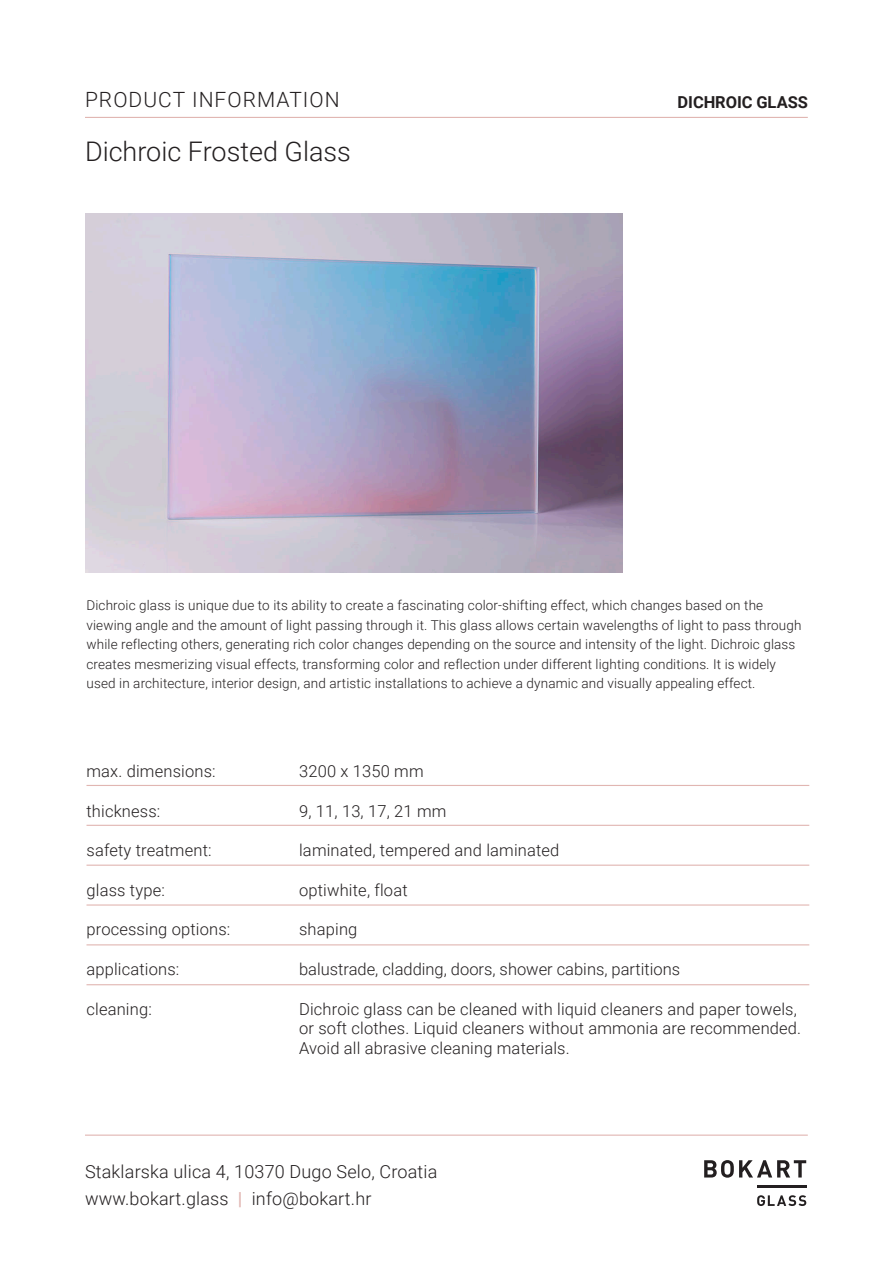
<style>
.page{position:relative;width:893px;height:1263px;background:#fff}
.page>*{position:absolute;margin:0;border:0;box-sizing:border-box;transform-origin:0 0}
.t1{font:300 27px "Roboto";color:#231f20}
.t2{font:300 21px "Roboto";letter-spacing:.05em;color:#231f20}
.t3{font:300 18px/27px "Roboto";letter-spacing:.01em;color:#231f20}
.t4{font:300 16.5px/19.8px "Roboto";letter-spacing:.01em;color:#231f20}
.t5{font:700 16.5px "Roboto";letter-spacing:-.005em;color:#231f20}
.t6{font:300 13.5px/19.5px "Roboto";letter-spacing:.01em;color:#231f20}
.s1{font-weight:700;color:#e1b6b2}
</style>
<div class="page">
<img style="left:85px;top:213px;width:538px;height:359px">
<svg style="left:704px;top:1160px;width:102px;height:46px"></svg>
<hr style="left:757px;top:1185px;width:49px;height:2px;background:#231f20">
<hr style="left:85px;top:117px;width:723px;height:1px;background:#e1b6b2">
<hr style="left:85px;top:1134px;width:723px;height:2px;background:#e1b6b2">
<hr style="left:87px;top:785px;width:722px;height:1px;background:#e1b6b2">
<hr style="left:87px;top:825px;width:722px;height:1px;background:#e1b6b2">
<hr style="left:87px;top:865px;width:722px;height:1px;background:#e1b6b2">
<hr style="left:87px;top:904px;width:722px;height:1px;background:#e1b6b2">
<hr style="left:87px;top:944px;width:722px;height:1px;background:#e1b6b2">
<hr style="left:87px;top:984px;width:722px;height:1px;background:#e1b6b2">
<h2 class="t2" style="left:85px;top:85px;width:256px">PRODUCT INFORMATION</h2>
<p class="t5" style="left:678px;top:90px;width:132px">DICHROIC GLASS</p>
<h1 class="t1" style="left:85px;top:133px;width:267px">Dichroic Frosted Glass</h1>
<p class="t6" style="left:87px;top:595px;width:716px">Dichroic glass is unique due to its ability to create a fascinating color-shifting effect, which changes based on the viewing angle and the amount of light passing through it. This glass allows certain wavelengths of light to pass through while reflecting others, generating rich color changes depending on the source and intensity of the light. Dichroic glass creates mesmerizing visual effects, transforming color and reflection under different lighting conditions. It is widely used in architecture, interior design, and artistic installations to achieve a dynamic and visually appealing effect.</p>
<p class="t4" style="left:86px;top:760px;width:131px">max. dimensions:</p>
<p class="t4" style="left:299px;top:760px;width:126px">3200 x 1350 mm</p>
<p class="t4" style="left:86px;top:800px;width:75px">thickness:</p>
<p class="t4" style="left:299px;top:800px;width:149px">9, 11, 13, 17, 21 mm</p>
<p class="t4" style="left:86px;top:840px;width:127px">safety treatment:</p>
<p class="t4" style="left:299px;top:840px;width:262px">laminated, tempered and laminated</p>
<p class="t4" style="left:86px;top:879px;width:80px">glass type:</p>
<p class="t4" style="left:299px;top:879px;width:110px">optiwhite, float</p>
<p class="t4" style="left:86px;top:919px;width:145px">processing options:</p>
<p class="t4" style="left:299px;top:919px;width:60px">shaping</p>
<p class="t4" style="left:86px;top:958px;width:94px">applications:</p>
<p class="t4" style="left:299px;top:958px;width:383px">balustrade, cladding, doors, shower cabins, partitions</p>
<p class="t4" style="left:86px;top:998px;width:67px">cleaning:</p>
<p class="t4" style="left:299px;top:998px;width:504px">Dichroic glass can be cleaned with liquid cleaners and paper towels, or soft clothes. Liquid cleaners without ammonia are recommended.<br>Avoid all abrasive cleaning materials.</p>
<h3 class="t3" style="left:85px;top:1158px;width:354px">Staklarska ulica 4, 10370 Dugo Selo, Croatia www.bokart.glass <span class="s1">|</span> info@bokart.hr</h3>
</div>
